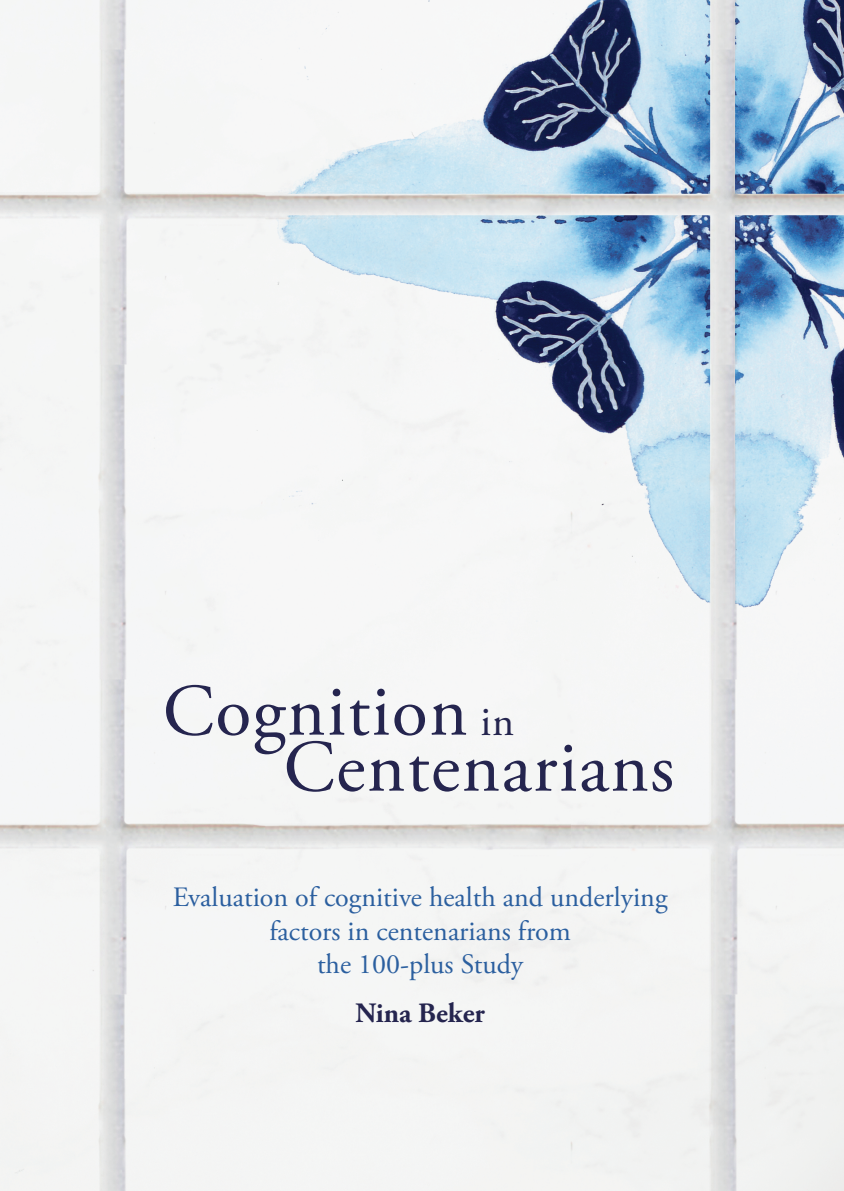
<style>
.page{position:relative;width:844px;height:1191px;background:#fff}
.page>*{position:absolute;margin:0;border:0;box-sizing:border-box;transform-origin:0 0}
.t1{font:73.5px/56px "Adobe Garamond Pro";letter-spacing:.02em;color:#25254f}
.t2{font:28px/33.6px "Adobe Garamond Pro";color:#2b5f9f;text-align:center}
.t3{font:700 28px "Adobe Garamond Pro";color:#25254f}
.s1{font-size:42px}
</style>
<div class="page">
<img style="left:0;top:0;width:843px;height:1191px">
<h1 class="t1" style="left:283px;top:686px;width:392px;text-indent:-121px">Cognition <span class="s1">in<br></span>Centenarians</h1>
<p class="t2" style="left:173px;top:881px;width:496px">Evaluation of cognitive health and underlying factors in centenarians from<br>the 100-plus Study</p>
<p class="t3" style="left:355px;top:997px;width:131px">Nina Beker</p>
</div>
